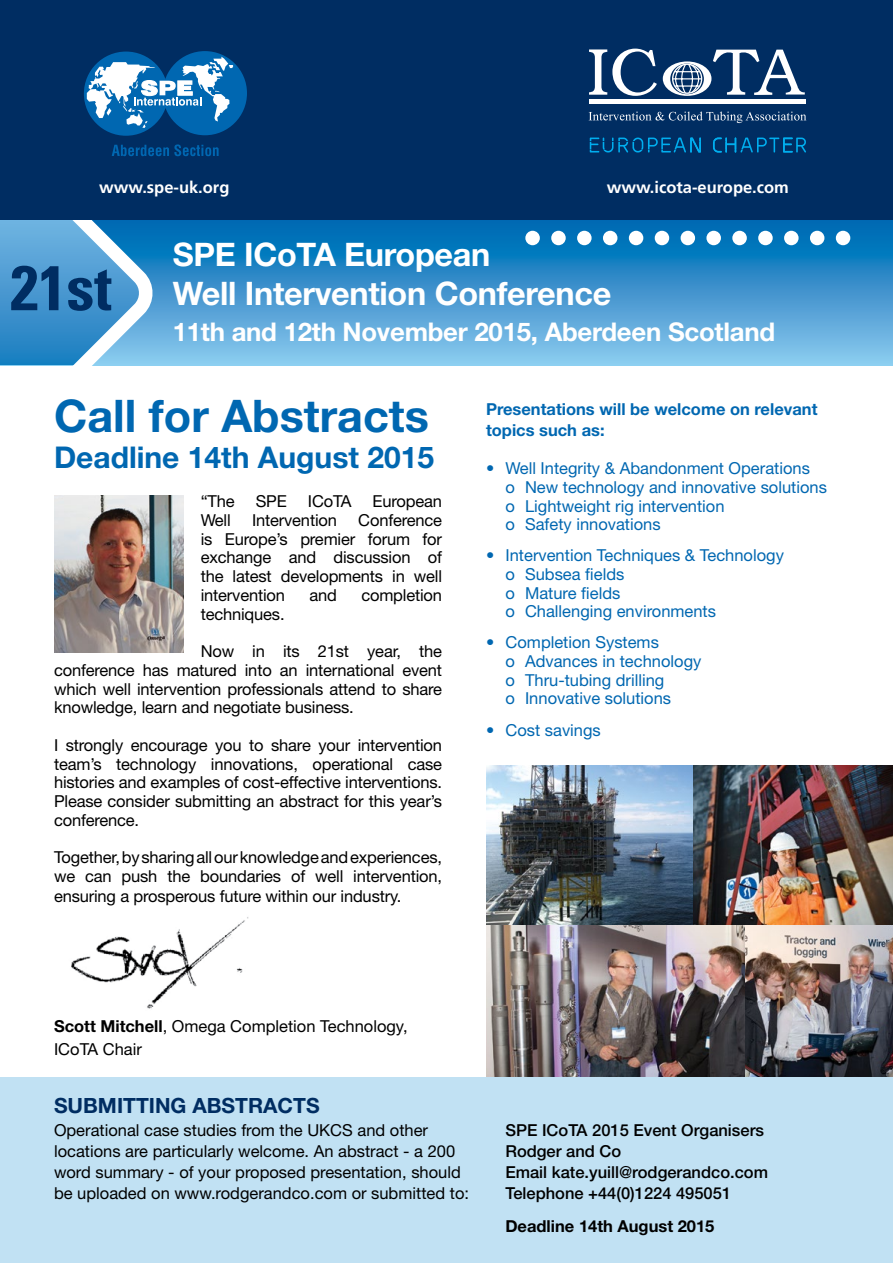
<style>
.page{position:relative;width:893px;height:1263px;background:#fff}
.page>*{position:absolute;margin:0;border:0;box-sizing:border-box;transform-origin:0 0}
.t1{font:700 condensed 63px "Univers";color:#002d62}
.t2{font:700 45px "Helvetica Neue";color:#0067b1}
.t3{font:700 32.4px/38.8px "Helvetica Neue";letter-spacing:-.01em;color:#fff}
.t4{font:700 30px "Helvetica Neue";color:#0067b1}
.t5{font:700 25.8px "Helvetica Neue";letter-spacing:-.01em;color:#fff}
.t6{font:700 21px "Helvetica Neue";color:#002d62}
.t7{font:16.5px/18.8px "Helvetica Neue";letter-spacing:-.01em;color:#000;text-align:justify}
.t8{font:16.5px/18.8px "Helvetica Neue";color:#0067b1}
.t9{font:500 16.5px/21px "Helvetica Neue";color:#000}
.t10{font:700 16.5px/21px "Helvetica Neue";color:#0067b1}
.t11{font:700 16.5px "Frutiger";color:#fff}
.t12{font:700 16.5px "Helvetica Neue";color:#000}
.s1{font-weight:700}
</style>
<div class="page">
<svg style="left:155px;top:219px;width:738px;height:146px;background:#3f96ce"></svg>
<svg style="left:0;top:219px;width:155px;height:146px;background:#5aa3d5"></svg>
<div style="left:0;top:0;width:893px;height:219px;background:#002d62"></div>
<div style="left:525px;top:231px;width:15px;height:14px;background:#fff;border-radius:50%"></div>
<div style="left:551px;top:231px;width:15px;height:14px;background:#fff;border-radius:50%"></div>
<div style="left:577px;top:231px;width:15px;height:14px;background:#fff;border-radius:50%"></div>
<div style="left:603px;top:231px;width:14px;height:14px;background:#fff;border-radius:50%"></div>
<div style="left:629px;top:231px;width:14px;height:14px;background:#fff;border-radius:50%"></div>
<div style="left:655px;top:231px;width:14px;height:14px;background:#fff;border-radius:50%"></div>
<div style="left:681px;top:231px;width:14px;height:14px;background:#fff;border-radius:50%"></div>
<div style="left:706px;top:231px;width:15px;height:14px;background:#fff;border-radius:50%"></div>
<div style="left:732px;top:231px;width:15px;height:14px;background:#fff;border-radius:50%"></div>
<div style="left:758px;top:231px;width:15px;height:14px;background:#fff;border-radius:50%"></div>
<div style="left:784px;top:231px;width:15px;height:14px;background:#fff;border-radius:50%"></div>
<div style="left:810px;top:231px;width:14px;height:14px;background:#fff;border-radius:50%"></div>
<div style="left:836px;top:231px;width:14px;height:14px;background:#fff;border-radius:50%"></div>
<div style="left:0;top:1076px;width:893px;height:187px;background:#c1e1f3"></div>
<img style="left:486px;top:765px;width:207px;height:160px">
<img style="left:693px;top:765px;width:200px;height:160px">
<img style="left:486px;top:925px;width:407px;height:151px">
<img style="left:71px;top:917px;width:178px;height:92px">
<img style="left:54px;top:495px;width:130px;height:158px">
<div style="left:84px;top:52px;width:84px;height:84px;background:#0067b1;border-radius:50%"></div>
<div style="left:163px;top:51px;width:84px;height:84px;background:#0067b1;border-radius:50%"></div>
<svg style="left:87px;top:57px;width:146px;height:71px"></svg>
<svg style="left:112px;top:144px;width:107px;height:12px"></svg>
<svg style="left:589px;top:112px;width:217px;height:11px"></svg>
<svg style="left:589px;top:49px;width:68px;height:47px"></svg>
<hr style="left:589px;top:99px;width:216px;height:4px;background:#fff">
<svg style="left:663px;top:49px;width:142px;height:47px"></svg>
<svg style="left:590px;top:138px;width:216px;height:15px"></svg>
<p class="t11" style="left:99px;top:178px;width:132px">www.spe-uk.org</p>
<p class="t11" style="left:607px;top:178px;width:184px">www.icota-europe.com</p>
<h1 class="t1" style="left:10px;top:249px;width:103px">21st</h1>
<h3 class="t3" style="left:173px;top:235px;width:440px">SPE ICoTA European<br>Well Intervention Conference</h3>
<h3 class="t5" style="left:173px;top:315px;width:604px">11th and 12th November 2015, Aberdeen Scotland</h3>
<h2 class="t2" style="left:54px;top:389px;width:376px">Call for Abstracts</h2>
<h3 class="t4" style="left:54px;top:439px;width:382px">Deadline 14th August 2015</h3>
<p class="t7" style="left:201px;top:491px;width:36px">“The</p>
<p class="t7" style="left:256px;top:491px;width:33px">SPE</p>
<p class="t7" style="left:308px;top:491px;width:45px">ICoTA</p>
<p class="t7" style="left:373px;top:491px;width:71px">European</p>
<p class="t7" style="left:201px;top:510px;width:32px">Well</p>
<p class="t7" style="left:252px;top:510px;width:86px">Intervention</p>
<p class="t7" style="left:201px;top:510px;width:243px;text-indent:158px">Conference is Europe’s premier forum for exchange and discussion of the latest developments in well intervention</p>
<p class="t7" style="left:309px;top:585px;width:29px">and</p>
<p class="t7" style="left:361px;top:585px;width:82px">completion</p>
<p class="t7" style="left:201px;top:604px;width:85px">techniques.</p>
<p class="t7" style="left:54px;top:641px;width:390px;text-indent:147px">Now in its 21st year, the conference has matured into an international event which well intervention professionals attend to share knowledge, learn and negotiate business.</p>
<p class="t7" style="left:54px;top:735px;width:390px">I strongly encourage you to share your intervention team’s technology innovations, operational case histories and examples of cost-effective interventions.<br>Please consider submitting an abstract for this year’s conference.</p>
<p class="t7" style="left:54px;top:848px;width:390px">Together, by sharing all our knowledge and experiences, we can push the boundaries of well intervention, ensuring a prosperous future within our industry.</p>
<p class="t10" style="left:486px;top:398px;width:333px">Presentations will be welcome on relevant topics such as:</p>
<p class="t8" style="left:505px;top:458px;width:323px;text-indent:-20px">• Well Integrity &amp; Abandonment Operations<br>o New technology and innovative solutions o Lightweight rig intervention<br>o Safety innovations</p>
<p class="t8" style="left:505px;top:545px;width:280px;text-indent:-20px">• Intervention Techniques &amp; Technology o Subsea fields<br>o Mature fields<br>o Challenging environments</p>
<p class="t8" style="left:505px;top:632px;width:197px;text-indent:-20px">• Completion Systems<br>o Advances in technology o Thru-tubing drilling<br>o Innovative solutions</p>
<p class="t8" style="left:486px;top:720px;width:116px">• Cost savings</p>
<p class="t7" style="left:54px;top:1015px;width:355px;line-height:22.5px"><span class="s1">Scott Mitchell</span>, Omega Completion Technology,<br>ICoTA Chair</p>
<p class="t6" style="left:54px;top:1092px;width:267px">SUBMITTING ABSTRACTS</p>
<p class="t7" style="left:54px;top:1119px;width:417px;line-height:21px;text-align:left">Operational case studies from the UKCS and other locations are particularly welcome. An abstract - a 200 word summary - of your proposed presentation, should be uploaded on www.rodgerandco.com or submitted to:</p>
<p class="t9" style="left:505px;top:1119px;width:264px">SPE ICoTA 2015 Event Organisers<br>Rodger and Co<br>Email kate.yuill@rodgerandco.com<br>Telephone +44(0)1224 495051</p>
<p class="t12" style="left:505px;top:1215px;width:211px">Deadline 14th August 2015</p>
</div>
